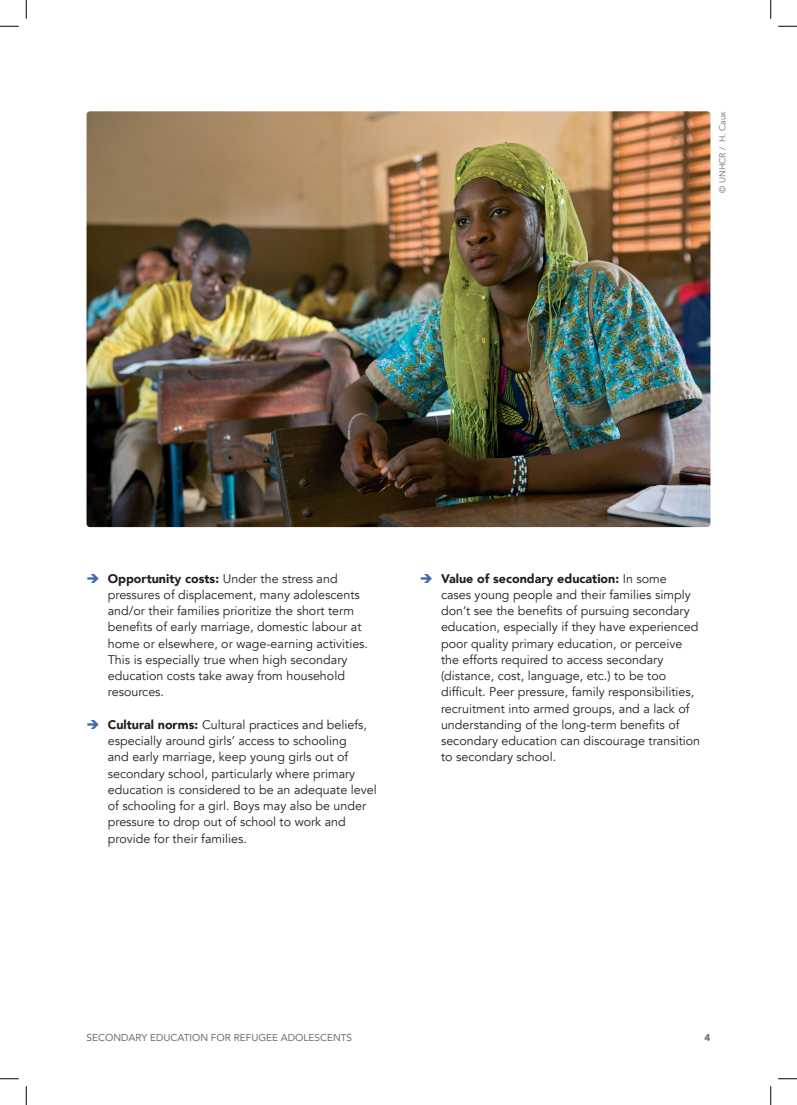
<style>
.page{position:relative;width:797px;height:1105px;background:#fff}
.page>*{position:absolute;margin:0;border:0;box-sizing:border-box;transform-origin:0 0}
.t1{font:12.5px/16.2px "Avenir";color:#231f20}
.t2{font:10px "Avenir";color:#6c6d70}
.t3{font:900 10px "Avenir";color:#6c6d70}
.t4{font:8.75px "Avenir";color:#6c6d70}
.s1{color:#3f6bae}
.s2{font-weight:900}
</style>
<div class="page">
<img style="left:86px;top:111px;width:624px;height:416px">
<svg style="left:0;top:25px;width:19px;height:2px"></svg>
<svg style="left:778px;top:25px;width:19px;height:2px"></svg>
<svg style="left:0;top:1078px;width:19px;height:1px"></svg>
<svg style="left:778px;top:1078px;width:19px;height:1px"></svg>
<svg style="left:25px;top:0;width:2px;height:19px"></svg>
<svg style="left:25px;top:1086px;width:2px;height:19px"></svg>
<svg style="left:770px;top:0;width:1px;height:19px"></svg>
<svg style="left:770px;top:1086px;width:1px;height:19px"></svg>
<p class="t4" style="left:717px;top:193px;width:83px;rotate:-90deg">© UNHCR / H. Caux</p>
<p class="t1" style="left:108px;top:570px;width:262px;text-indent:-21px"><span class="s1">➔</span> <span class="s2">Opportunity costs:</span> Under the stress and pressures of displacement, many adolescents and/or their families prioritize the short term benefits of early marriage, domestic labour at home or elsewhere, or wage-earning activities.<br>This is especially true when high secondary education costs take away from household resources.</p>
<p class="t1" style="left:108px;top:717px;width:270px;text-indent:-21px"><span class="s1">➔</span> <span class="s2">Cultural norms:</span> Cultural practices and beliefs, especially around girls’ access to schooling<br>and early marriage, keep young girls out of secondary school, particularly where primary education is considered to be an adequate level of schooling for a girl. Boys may also be under pressure to drop out of school to work and provide for their families.</p>
<p class="t1" style="left:441px;top:570px;width:261px;text-indent:-21px"><span class="s1">➔</span> <span class="s2">Value of secondary education:</span> In some<br>cases young people and their families simply don’t see the benefits of pursuing secondary education, especially if they have experienced poor quality primary education, or perceive the efforts required to access secondary (distance, cost, language, etc.) to be too difficult. Peer pressure, family responsibilities, recruitment into armed groups, and a lack of understanding of the long-term benefits of secondary education can discourage transition to secondary school.</p>
<p class="t2" style="left:86px;top:1029px;width:267px">SECONDARY EDUCATION FOR REFUGEE ADOLESCENTS</p>
<p class="t3" style="left:704px;top:1028px;width:7px">4</p>
</div>
